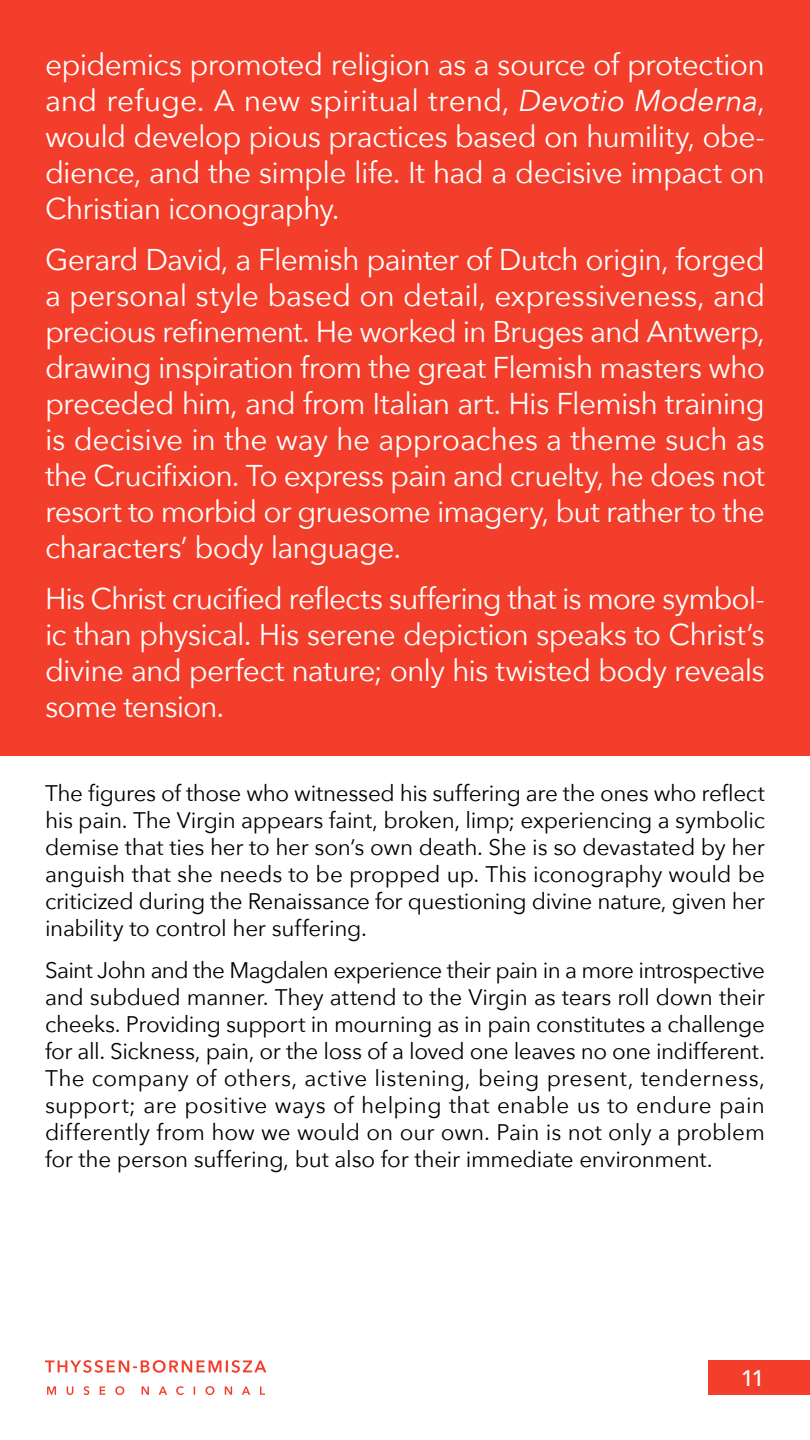
<style>
.page{position:relative;width:810px;height:1440px;background:#fff}
.page>*{position:absolute;margin:0;border:0;box-sizing:border-box;transform-origin:0 0}
.t1{font:30px/36px "Avenir Next";letter-spacing:-.025em;color:#fff;text-align:justify}
.t2{font:22.5px/27px "Avenir Next";letter-spacing:-.015em;color:#000;text-align:justify}
.t3{font:500 22.5px "Avenir Next";color:#fff}
.s1{font-style:italic}
</style>
<div class="page">
<div style="left:708px;top:1360px;width:102px;height:35px;background:#f33e2b"></div>
<svg style="left:47px;top:1386px;width:218px;height:9px"></svg>
<svg style="left:45px;top:1360px;width:221px;height:13px"></svg>
<div style="left:0;top:0;width:810px;height:755px;background:#f33e2b"></div>
<p class="t1" style="left:45px;top:45px;width:722px">epidemics promoted religion as a source of protection and refuge. A new spiritual trend, <span class="s1">Devotio Moderna</span>, would develop pious practices based on humility, obe&shy;dience, and the simple life. It had a decisive impact on Christian iconography.</p>
<p class="t1" style="left:45px;top:240px;width:722px">Gerard David, a Flemish painter of Dutch origin, forged a personal style based on detail, expressiveness, and precious refinement. He worked in Bruges and Antwerp, drawing inspiration from the great Flemish masters who preceded him, and from Italian art. His Flemish training is decisive in the way he approaches a theme such as the Crucifixion. To express pain and cruelty, he does not resort to morbid or gruesome imagery, but rather to the characters’ body language.</p>
<h1 class="t1" style="left:45px;top:579px;width:721px">His Christ crucified reflects suffering that is more symbol&shy;ic than physical. His serene depiction speaks to Christ’s divine and perfect nature; only his twisted body reveals some tension.</h1>
<p class="t2" style="left:45px;top:779px;width:722px">The figures of those who witnessed his suffering are the ones who reflect his pain. The Virgin appears faint, broken, limp; experiencing a symbolic demise that ties her to her son’s own death. She is so devastated by her anguish that she needs to be propped up. This iconography would be criticized during the Renaissance for questioning divine nature, given her inability to control her suffering.</p>
<p class="t2" style="left:45px;top:956px;width:722px">Saint John and the Magdalen experience their pain in a more introspective and subdued manner. They attend to the Virgin as tears roll down their cheeks. Providing support in mourning as in pain constitutes a challenge for all. Sickness, pain, or the loss of a loved one leaves no one indifferent.<br>The company of others, active listening, being present, tenderness, support; are positive ways of helping that enable us to endure pain differently from how we would on our own. Pain is not only a problem for the person suffering, but also for their immediate environment.</p>
<p class="t3" style="left:741px;top:1359px;width:26px">11</p>
</div>
